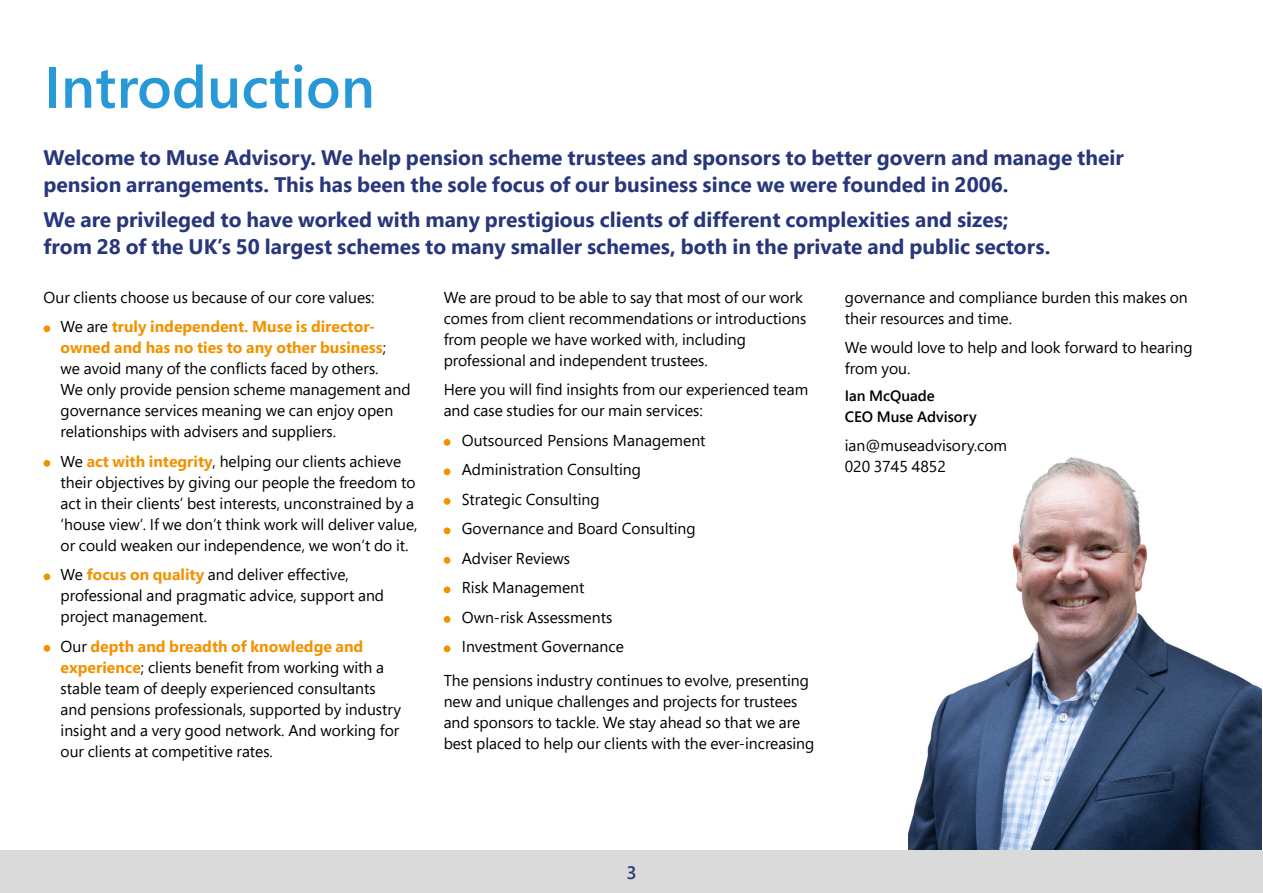
<style>
.page{position:relative;width:1263px;height:893px;background:#fff}
.page>*{position:absolute;margin:0;border:0;box-sizing:border-box;transform-origin:0 0}
.t1{font:600 58.5px "Segoe Pro";color:#2699d6}
.t2{font:700 21px/27px "Segoe Pro";color:#28367b}
.t3{font:600 18px "Segoe Pro";color:#28367b}
.t4{font:15.75px/21px "Segoe Pro";color:#000}
.t5{font:15.75px "Segoe UI";color:#000}
.t6{font:600 15px/21px "Segoe Pro";color:#000}
.s1{font-weight:700;color:#f39200}
</style>
<div class="page">
<img style="left:908px;top:457px;width:354px;height:393px">
<div style="left:44px;top:325px;width:6px;height:7px;background:#f39200;border-radius:50%"></div>
<div style="left:44px;top:460px;width:6px;height:7px;background:#f39200;border-radius:50%"></div>
<div style="left:44px;top:573px;width:6px;height:7px;background:#f39200;border-radius:50%"></div>
<div style="left:44px;top:645px;width:6px;height:7px;background:#f39200;border-radius:50%"></div>
<div style="left:444px;top:439px;width:6px;height:7px;background:#f39200;border-radius:50%"></div>
<div style="left:444px;top:468px;width:6px;height:7px;background:#f39200;border-radius:50%"></div>
<div style="left:444px;top:498px;width:6px;height:7px;background:#f39200;border-radius:50%"></div>
<div style="left:444px;top:527px;width:6px;height:7px;background:#f39200;border-radius:50%"></div>
<div style="left:444px;top:557px;width:6px;height:7px;background:#f39200;border-radius:50%"></div>
<div style="left:444px;top:586px;width:6px;height:7px;background:#f39200;border-radius:50%"></div>
<div style="left:444px;top:616px;width:6px;height:7px;background:#f39200;border-radius:50%"></div>
<div style="left:444px;top:645px;width:6px;height:7px;background:#f39200;border-radius:50%"></div>
<div style="left:0;top:850px;width:1263px;height:43px;background:#dadada"></div>
<h1 class="t1" style="left:44px;top:47px;width:333px">Introduction</h1>
<h2 class="t2" style="left:44px;top:143px;width:1082px">Welcome to Muse Advisory. We help pension scheme trustees and sponsors to better govern and manage their pension arrangements. This has been the sole focus of our business since we were founded in 2006.</h2>
<h2 class="t2" style="left:44px;top:206px;width:1008px">We are privileged to have worked with many prestigious clients of different complexities and sizes; from 28 of the UK’s 50 largest schemes to many smaller schemes, both in the private and public sectors.</h2>
<p class="t4" style="left:845px;top:286px;width:344px">governance and compliance burden this makes on their resources and time.</p>
<p class="t4" style="left:845px;top:337px;width:349px">We would love to help and look forward to hearing from you.</p>
<p class="t6" style="left:845px;top:385px;width:133px">Ian McQuade<br>CEO Muse Advisory</p>
<p class="t4" style="left:845px;top:435px;width:164px">ian@museadvisory.com<br>020 3745 4852</p>
<p class="t4" style="left:444px;top:286px;width:364px">We are proud to be able to say that most of our work comes from client recommendations or introductions from people we have worked with, including professional and independent trustees.</p>
<p class="t4" style="left:444px;top:379px;width:366px">Here you will find insights from our experienced team and case studies for our main services:</p>
<p class="t5" style="left:462px;top:425px;width:245px">Outsourced Pensions Management</p>
<p class="t4" style="left:462px;top:454px;width:235px;line-height:29.5px">Administration Consulting<br>Strategic Consulting<br>Governance and Board Consulting<br>Adviser Reviews<br>Risk Management<br>Own-risk Assessments<br>Investment Governance</p>
<p class="t4" style="left:444px;top:670px;width:372px">The pensions industry continues to evolve, presenting new and unique challenges and projects for trustees and sponsors to tackle. We stay ahead so that we are best placed to help our clients with the ever-increasing</p>
<p class="t4" style="left:44px;top:282px;width:333px;line-height:29.5px;text-align:right">Our clients choose us because of our core values:<br>We are <span class="s1">truly independent. Muse is director-</span></p>
<p class="t4" style="left:61px;top:337px;width:352px"><span class="s1">owned and has no ties to any other business</span>;<br>we avoid many of the conflicts faced by others.<br>We only provide pension scheme management and governance services meaning we can enjoy open relationships with advisers and suppliers.</p>
<p class="t4" style="left:61px;top:450px;width:358px">We <span class="s1">act with integrity</span>, helping our clients achieve their objectives by giving our people the freedom to act in their clients’ best interests, unconstrained by a ‘house view’. If we don’t think work will deliver value, or could weaken our independence, we won’t do it.</p>
<p class="t4" style="left:61px;top:564px;width:325px">We <span class="s1">focus on quality</span> and deliver effective, professional and pragmatic advice, support and project management.</p>
<p class="t4" style="left:61px;top:635px;width:342px">Our <span class="s1">depth and breadth of knowledge and experience</span>; clients benefit from working with a stable team of deeply experienced consultants and pensions professionals, supported by industry insight and a very good network. And working for our clients at competitive rates.</p>
<p class="t3" style="left:626px;top:860px;width:12px">3</p>
</div>
